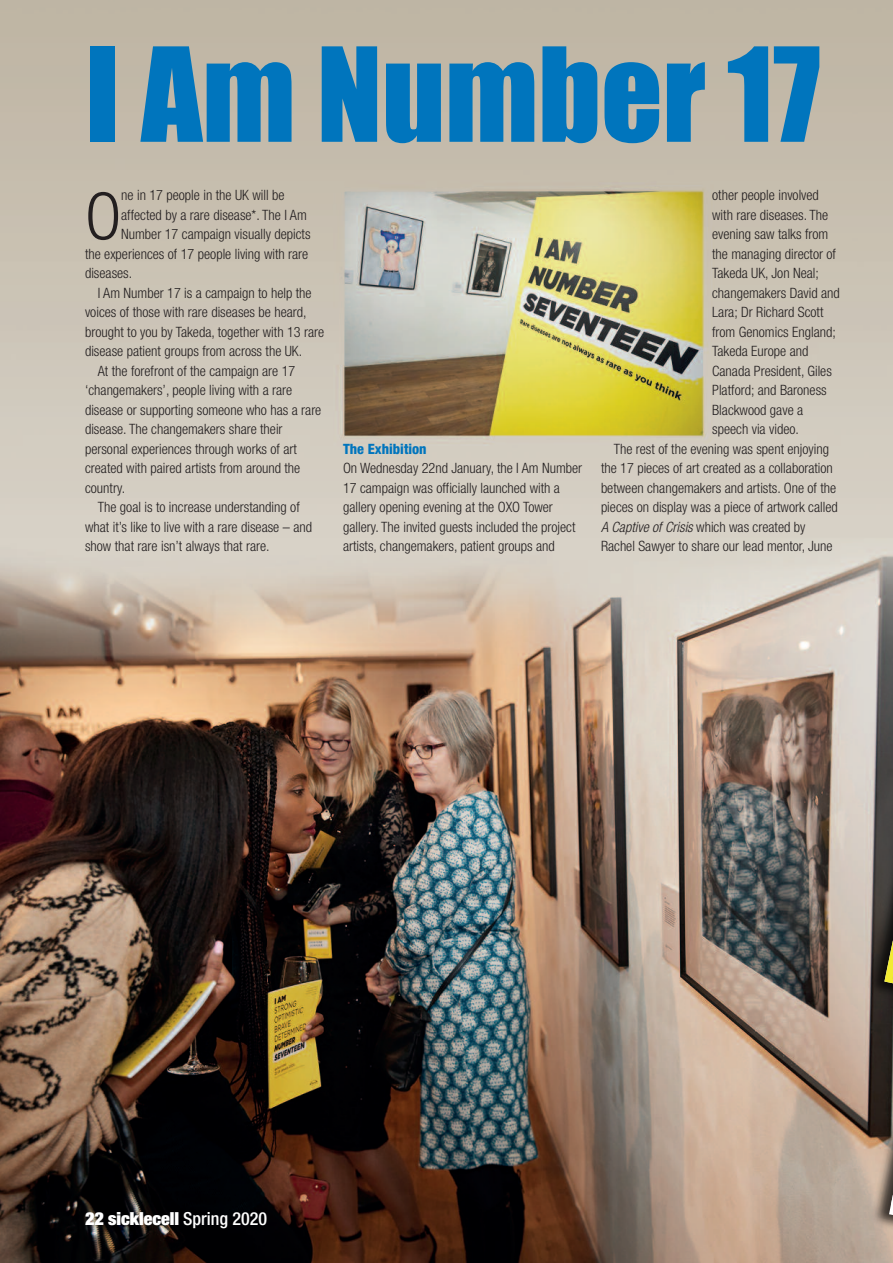
<style>
.page{position:relative;width:893px;height:1263px;background:#fff}
.page>*{position:absolute;margin:0;border:0;box-sizing:border-box;transform-origin:0 0}
.t1{font:120.75px "Impact";color:#0075bd}
.t2{font:300 condensed 65.25px "Helvetica Neue";color:#231f20}
.t3{font:900 expanded 18px "Helvetica Neue";color:#fff}
.t4{font:300 condensed 14.25px/19.5px "Helvetica Neue";color:#231f20}
.t5{font:800 condensed 14.25px "Helvetica Neue";color:#0075bd}
.s1{font-style:italic}
.s2{font-weight:500;font-stretch:condensed}
</style>
<div class="page">
<img style="left:0;top:0;width:893px;height:1263px">
<img style="left:861px;top:840px;width:23px;height:163px">
<img style="left:865px;top:1087px;width:19px;height:146px">
<svg style="left:884px;top:746px;width:9px;height:513px;background:#534d40"></svg>
<h1 class="t1" style="left:85px;top:29px;width:737px">I Am Number 17</h1>
<h2 class="t2" style="left:85px;top:193px;width:38px">O</h2>
<p class="t4" style="left:121px;top:187px;width:165px">ne in 17 people in the UK will be</p>
<p class="t4" style="left:121px;top:206px;width:187px">affected by a rare disease*. The I Am</p>
<p class="t4" style="left:121px;top:226px;width:191px">Number 17 campaign visually depicts</p>
<p class="t4" style="left:85px;top:245px;width:225px">the experiences of 17 people living with rare</p>
<p class="t4" style="left:85px;top:265px;width:49px">diseases.</p>
<p class="t4" style="left:98px;top:284px;width:215px">I Am Number 17 is a campaign to help the</p>
<p class="t4" style="left:85px;top:304px;width:223px">voices of those with rare diseases be heard,</p>
<p class="t4" style="left:85px;top:323px;width:241px">brought to you by Takeda, together with 13 rare</p>
<p class="t4" style="left:85px;top:343px;width:219px">disease patient groups from across the UK.</p>
<p class="t4" style="left:98px;top:362px;width:199px">At the forefront of the campaign are 17</p>
<p class="t4" style="left:85px;top:382px;width:209px">‘changemakers’, people living with a rare</p>
<p class="t4" style="left:85px;top:401px;width:238px">disease or supporting someone who has a rare</p>
<p class="t4" style="left:85px;top:421px;width:199px">disease. The changemakers share their</p>
<p class="t4" style="left:85px;top:440px;width:213px">personal experiences through works of art</p>
<p class="t4" style="left:85px;top:460px;width:217px">created with paired artists from around the</p>
<p class="t4" style="left:85px;top:479px;width:42px">country.</p>
<p class="t4" style="left:98px;top:499px;width:203px">The goal is to increase understanding of</p>
<p class="t4" style="left:85px;top:518px;width:229px">what it’s like to live with a rare disease – and</p>
<p class="t4" style="left:85px;top:538px;width:186px">show that rare isn’t always that rare.</p>
<p class="t5" style="left:343px;top:444px;width:85px">The Exhibition</p>
<p class="t4" style="left:343px;top:460px;width:241px">On Wednesday 22nd January, the I Am Number 17 campaign was officially launched with a gallery opening evening at the OXO Tower gallery. The invited guests included the project artists, changemakers, patient groups and</p>
<p class="t4" style="left:712px;top:187px;width:108px">other people involved</p>
<p class="t4" style="left:712px;top:206px;width:118px">with rare diseases. The</p>
<p class="t4" style="left:712px;top:226px;width:118px">evening saw talks from</p>
<p class="t4" style="left:712px;top:245px;width:125px">the managing director of</p>
<p class="t4" style="left:712px;top:265px;width:108px">Takeda UK, Jon Neal;</p>
<p class="t4" style="left:712px;top:284px;width:129px">changemakers David and</p>
<p class="t4" style="left:712px;top:304px;width:113px">Lara; Dr Richard Scott</p>
<p class="t4" style="left:712px;top:323px;width:125px">from Genomics England;</p>
<p class="t4" style="left:712px;top:343px;width:98px">Takeda Europe and</p>
<p class="t4" style="left:712px;top:362px;width:121px">Canada President, Giles</p>
<p class="t4" style="left:712px;top:382px;width:116px">Platford; and Baroness</p>
<p class="t4" style="left:712px;top:401px;width:93px">Blackwood gave a</p>
<p class="t4" style="left:712px;top:421px;width:88px">speech via video.</p>
<p class="t4" style="left:614px;top:440px;width:217px">The rest of the evening was spent enjoying</p>
<p class="t4" style="left:601px;top:460px;width:233px">the 17 pieces of art created as a collaboration</p>
<p class="t4" style="left:601px;top:479px;width:237px">between changemakers and artists. One of the</p>
<p class="t4" style="left:601px;top:499px;width:238px">pieces on display was a piece of artwork called</p>
<p class="t4" style="left:601px;top:518px;width:206px"><span class="s1">A Captive of Crisis</span> which was created by</p>
<p class="t4" style="left:601px;top:538px;width:233px">Rachel Sawyer to share our lead mentor, June</p>
<p class="t3" style="left:85px;top:1212px;width:184px">22 sicklecell <span class="s2">Spring 2020</span></p>
</div>
